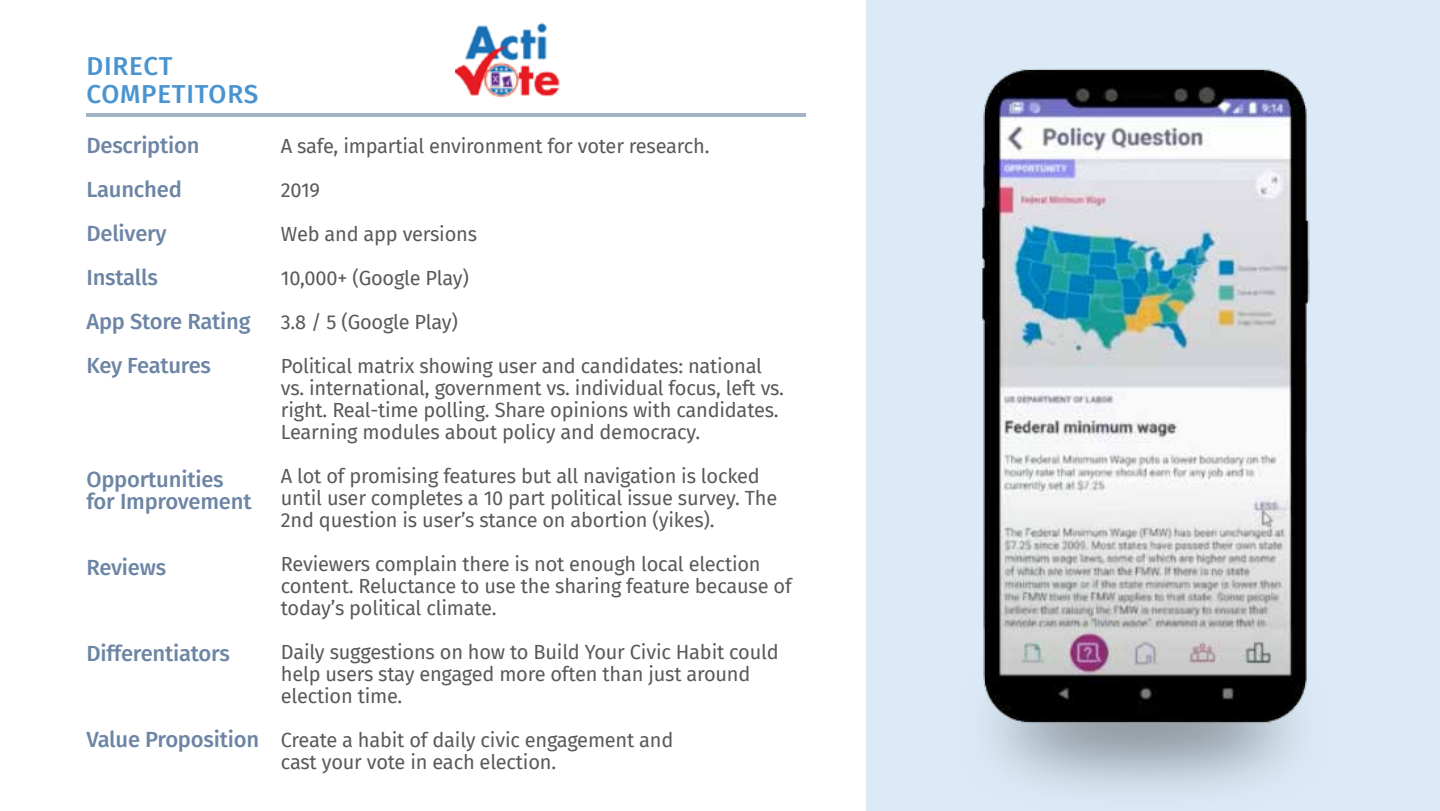
<style>
.page{position:relative;width:1440px;height:811px;background:#fff}
.page>*{position:absolute;margin:0;border:0;box-sizing:border-box;transform-origin:0 0}
.t1{font:500 26px/28px "Fira Sans";letter-spacing:.03em;color:#4994d0}
.t2{font:500 22px/44px "Fira Sans";letter-spacing:-.01em;color:#6d85a4}
.t3{font:20px/22px "Fira Sans";letter-spacing:-.01em;color:#58595b}
</style>
<div class="page">
<div style="left:867px;top:0;width:573px;height:811px;background:#dbeaf6"></div>
<hr style="left:86px;top:113px;width:720px;height:3px;background:#a3b3c6">
<img style="left:455px;top:22px;width:105px;height:76px">
<img style="left:982px;top:68px;width:328px;height:720px">
<h1 class="t1" style="left:87px;top:51px;width:173px">DIRECT<br>COMPETITORS</h1>
<p class="t2" style="left:86px;top:122px;width:166px">Description<br>Launched<br>Delivery<br>Installs<br>App Store Rating<br>Key Features</p>
<p class="t2" style="left:86px;top:467px;width:167px;line-height:22px">Opportunities for Improvement</p>
<p class="t2" style="left:86px;top:544px;width:81px">Reviews</p>
<p class="t2" style="left:86px;top:630px;width:145px">Differentiators</p>
<p class="t2" style="left:86px;top:716px;width:174px">Value Proposition</p>
<p class="t3" style="left:281px;top:134px;width:430px">A safe, impartial environment for voter research.</p>
<p class="t3" style="left:281px;top:178px;width:41px">2019</p>
<p class="t3" style="left:281px;top:222px;width:198px">Web and app versions</p>
<p class="t3" style="left:281px;top:266px;width:190px">10,000+ (Google Play)</p>
<p class="t3" style="left:281px;top:310px;width:179px">3.8 / 5 (Google Play)</p>
<p class="t3" style="left:281px;top:354px;width:505px">Political matrix showing user and candidates: national vs. international, government vs. individual focus, left vs. right. Real-time polling. Share opinions with candidates.<br>Learning modules about policy and democracy.</p>
<p class="t3" style="left:281px;top:464px;width:498px">A lot of promising features but all navigation is locked until user completes a 10 part political issue survey. The<br>2nd question is user’s stance on abortion (yikes).</p>
<p class="t3" style="left:281px;top:552px;width:512px">Reviewers complain there is not enough local election content. Reluctance to use the sharing feature because of today’s political climate.</p>
<p class="t3" style="left:281px;top:640px;width:499px">Daily suggestions on how to Build Your Civic Habit could help users stay engaged more often than just around election time.</p>
<p class="t3" style="left:281px;top:728px;width:394px">Create a habit of daily civic engagement and cast your vote in each election.</p>
</div>
